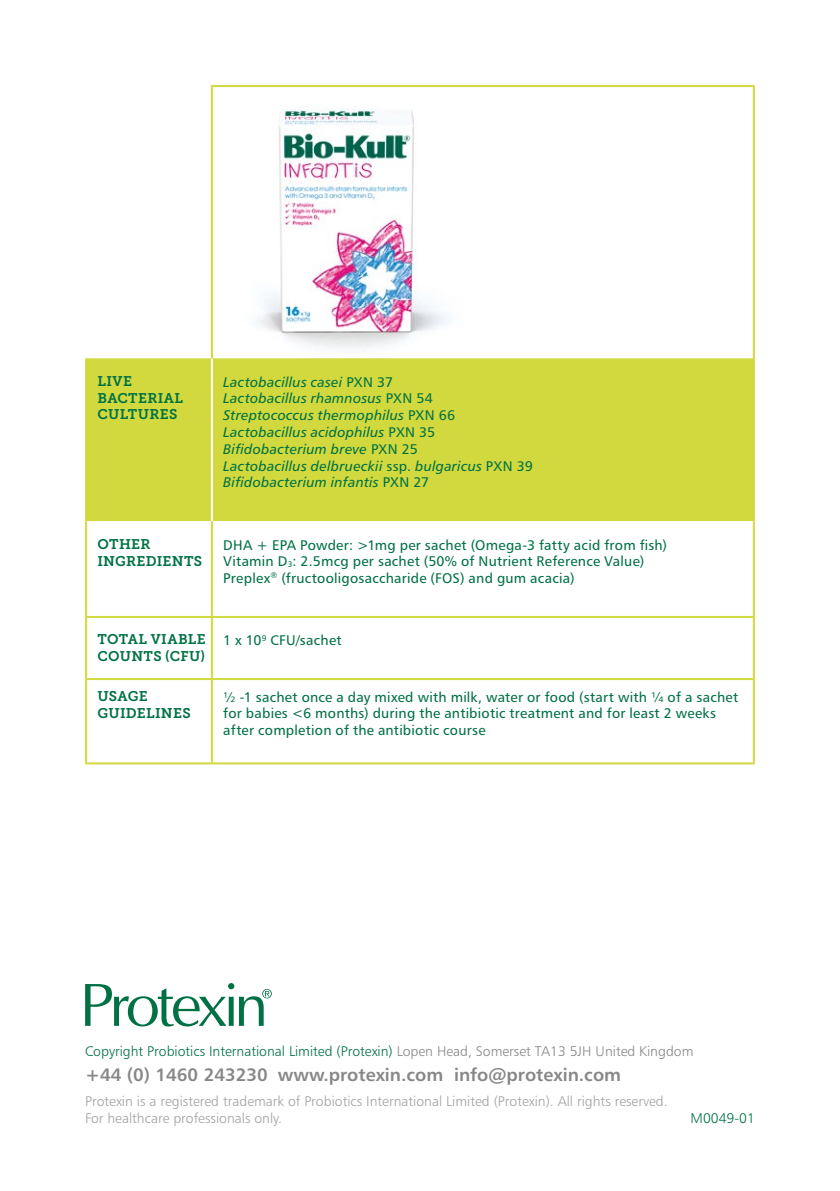
<style>
.page{position:relative;width:840px;height:1191px;background:#fff}
.page>*{position:absolute;margin:0;border:0;box-sizing:border-box;transform-origin:0 0}
.t1{font:18px "Humanist 777 BT Bold B";color:#878787}
.t2{font:14px/16.8px "Humanist 777 BT Roman B";letter-spacing:.015em;color:#007143}
.t3{font:14px/16.8px "Humanist 777 BT Italic B";letter-spacing:.015em;color:#007143}
.t4{font:14px/16.8px "Humanist 777 BT Light B";color:#a1a1a1}
.t5{font:14px "Humanist 777 BT Light B";color:#007143}
.t6{font:14px/16.8px "Museo Slab 700";letter-spacing:.02em;color:#007143}
.s1{font-family:"Humanist 777 BT Roman B"}
.s2{font-size:8.2px}
.s3{color:#878787}
</style>
<div class="page">
<div style="left:87px;top:358px;width:665px;height:163px;background:#d1d93e"></div>
<svg style="left:87px;top:521px;width:665px;height:241px"></svg>
<hr style="left:211px;top:358px;width:2px;height:163px;background:#fff">
<hr style="left:85px;top:358px;width:2px;height:163px;background:#d1d93e">
<hr style="left:752px;top:358px;width:2px;height:163px;background:#d1d93e">
<hr style="left:85px;top:521px;width:2px;height:95px;background:#d1d93e">
<hr style="left:211px;top:521px;width:2px;height:95px;background:#d1d93e">
<hr style="left:752px;top:521px;width:2px;height:95px;background:#d1d93e">
<hr style="left:85px;top:616px;width:127px;height:2px;background:#d1d93e">
<hr style="left:85px;top:618px;width:2px;height:60px;background:#d1d93e">
<hr style="left:212px;top:616px;width:542px;height:2px;background:#d1d93e">
<hr style="left:211px;top:618px;width:2px;height:60px;background:#d1d93e">
<hr style="left:752px;top:618px;width:2px;height:60px;background:#d1d93e">
<hr style="left:85px;top:678px;width:127px;height:2px;background:#d1d93e">
<hr style="left:85px;top:680px;width:2px;height:82px;background:#d1d93e">
<hr style="left:212px;top:678px;width:542px;height:2px;background:#d1d93e">
<hr style="left:211px;top:680px;width:2px;height:82px;background:#d1d93e">
<hr style="left:752px;top:680px;width:2px;height:82px;background:#d1d93e">
<hr style="left:85px;top:762px;width:127px;height:2px;background:#d1d93e">
<hr style="left:212px;top:762px;width:542px;height:2px;background:#d1d93e">
<hr style="left:211px;top:85px;width:543px;height:2px;background:#d1d93e">
<hr style="left:211px;top:87px;width:2px;height:271px;background:#d1d93e">
<hr style="left:752px;top:87px;width:2px;height:271px;background:#d1d93e">
<img style="left:257px;top:108px;width:193px;height:240px">
<svg style="left:85px;top:983px;width:186px;height:43px"></svg>
<p class="t6" style="left:97px;top:373px;width:87px">LIVE<br>BACTERIAL<br>CULTURES</p>
<p class="t3" style="left:223px;top:373px;width:311px">Lactobacillus casei <span class="s1">PXN 37<br></span>Lactobacillus rhamnosus <span class="s1">PXN 54<br></span>Streptococcus thermophilus <span class="s1">PXN 66<br></span>Lactobacillus acidophilus <span class="s1">PXN 35<br></span>Bifidobacterium breve <span class="s1">PXN 25<br></span>Lactobacillus delbrueckii <span class="s1">ssp.</span> bulgaricus <span class="s1">PXN 39<br></span>Bifidobacterium infantis <span class="s1">PXN 27</span></p>
<p class="t6" style="left:97px;top:535px;width:106px">OTHER<br>INGREDIENTS</p>
<p class="t2" style="left:223px;top:536px;width:445px">DHA + EPA Powder: &gt;1mg per sachet (Omega-3 fatty acid from fish)<br>Vitamin D<span class="s2">3</span>: 2.5mcg per sachet (50% of Nutrient Reference Value)<br>Preplex<sup>®</sup> (fructooligosaccharide (FOS) and gum acacia)</p>
<p class="t6" style="left:97px;top:631px;width:110px">TOTAL VIABLE<br>COUNTS (CFU)</p>
<p class="t2" style="left:223px;top:631px;width:120px">1 x 10<sup>9</sup> CFU/sachet</p>
<p class="t6" style="left:97px;top:687px;width:95px">USAGE<br>GUIDELINES</p>
<p class="t2" style="left:223px;top:688px;width:516px">½ -1 sachet once a day mixed with milk, water or food (start with ¼ of a sachet for babies &lt;6 months) during the antibiotic treatment and for least 2 weeks after completion of the antibiotic course</p>
<p class="t5" style="left:85px;top:1042px;width:609px">Copyright Probiotics International Limited (Protexin) <span class="s3">Lopen Head, Somerset TA13 5JH United Kingdom</span></p>
<p class="t1" style="left:85px;top:1063px;width:537px">+44 (0) 1460 243230 www.protexin.com info@protexin.com</p>
<p class="t5" style="left:690px;top:1109px;width:66px">M0049-01</p>
<p class="t4" style="left:85px;top:1092px;width:584px">Protexin is a registered trademark of Probiotics International Limited (Protexin). All rights reserved.<br>For healthcare professionals only.</p>
</div>
